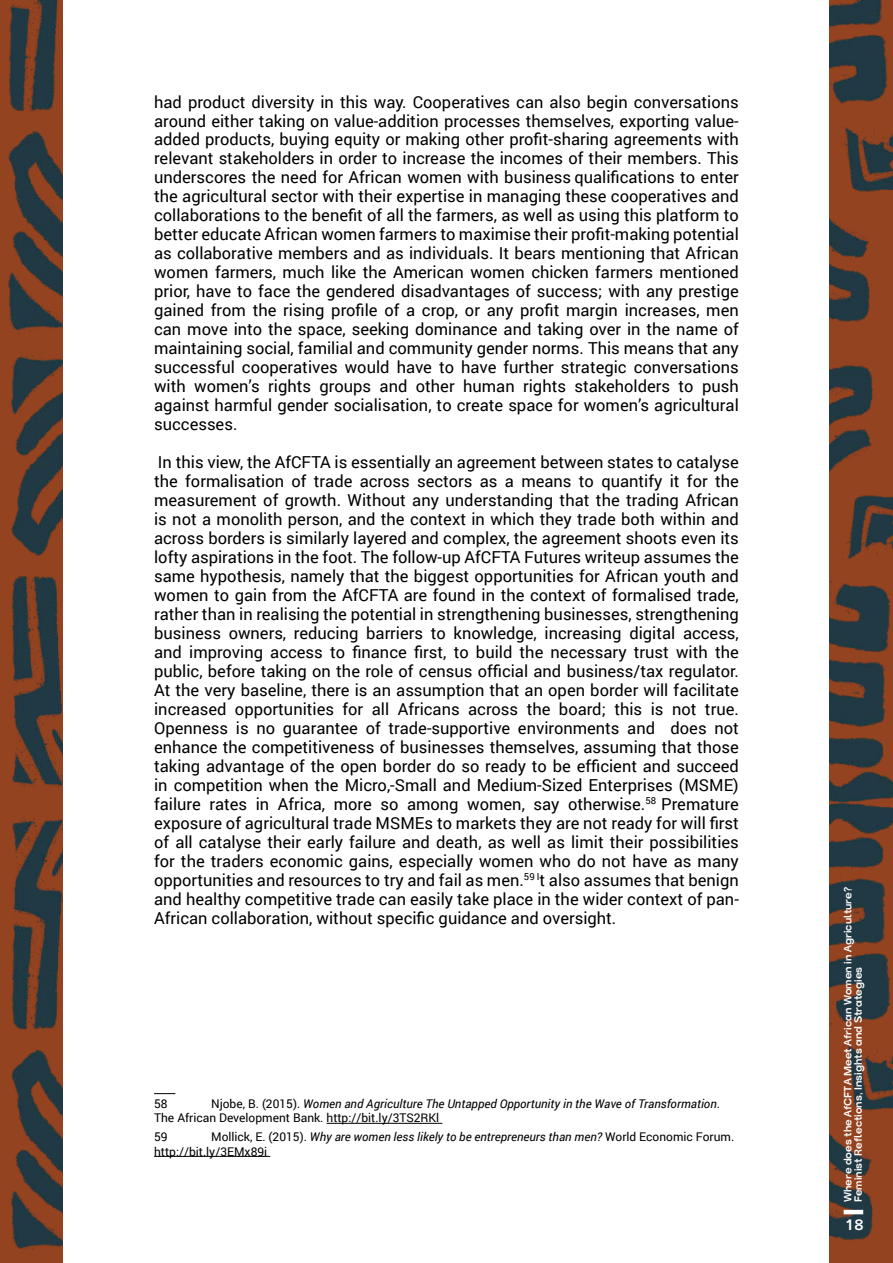
<style>
.page{position:relative;width:893px;height:1263px;background:#fff}
.page>*{position:absolute;margin:0;border:0;box-sizing:border-box;transform-origin:0 0}
.t1{font:16.5px/19px "Roboto";color:#000;text-align:justify}
.t2{font:700 15px "Trap";color:#fff}
.t3{font:italic 12px/14.4px "Roboto";color:#000}
.t4{font:12px/14.4px "Roboto";color:#000}
.t5{font:700 10.5px/10.5px "Trap";color:#fff}
.s1{font-style:normal}
.s2{font-style:italic}
</style>
<div class="page">
<img style="left:0;top:0;width:893px;height:1263px">
<hr style="left:844px;top:1210px;width:19px;height:4px;background:#fff">
<div style="left:64px;top:0;width:765px;height:1263px;background:#fff"></div>
<svg style="left:154px;top:1093px;width:21px;height:1px"></svg>
<hr style="left:326px;top:1123px;width:116px;height:1px;background:#000">
<hr style="left:154px;top:1156px;width:116px;height:1px;background:#000">
<p class="t1" style="left:154px;top:92px;width:586px">had product diversity in this way. Cooperatives can also begin conversations around either taking on value-addition processes themselves, exporting value&shy;added products, buying equity or making other profit-sharing agreements with relevant stakeholders in order to increase the incomes of their members. This underscores the need for African women with business qualifications to enter the agricultural sector with their expertise in managing these cooperatives and collaborations to the benefit of all the farmers, as well as using this platform to better educate African women farmers to maximise their profit-making potential as collaborative members and as individuals. It bears mentioning that African women farmers, much like the American women chicken farmers mentioned prior, have to face the gendered disadvantages of success; with any prestige gained from the rising profile of a crop, or any profit margin increases, men can move into the space, seeking dominance and taking over in the name of maintaining social, familial and community gender norms. This means that any successful cooperatives would have to have further strategic conversations with women’s rights groups and other human rights stakeholders to push against harmful gender socialisation, to create space for women’s agricultural successes.</p>
<p class="t1" style="left:154px;top:452px;width:586px">In this view, the AfCFTA is essentially an agreement between states to catalyse the formalisation of trade across sectors as a means to quantify it for the measurement of growth. Without any understanding that the trading African is not a monolith person, and the context in which they trade both within and across borders is similarly layered and complex, the agreement shoots even its lofty aspirations in the foot. The follow-up AfCFTA Futures writeup assumes the same hypothesis, namely that the biggest opportunities for African youth and women to gain from the AfCFTA are found in the context of formalised trade, rather than in realising the potential in strengthening businesses, strengthening business owners, reducing barriers to knowledge, increasing digital access, and improving access to finance first, to build the necessary trust with the public, before taking on the role of census official and business/tax regulator.<br>At the very baseline, there is an assumption that an open border will facilitate increased opportunities for all Africans across the board; this is not true.<br>Openness is no guarantee of trade-supportive environments and does not enhance the competitiveness of businesses themselves, assuming that those taking advantage of the open border do so ready to be efficient and succeed in competition when the Micro,-Small and Medium-Sized Enterprises (MSME) failure rates in Africa, more so among women, say otherwise.<sup>58</sup> Premature exposure of agricultural trade MSMEs to markets they are not ready for will first of all catalyse their early failure and death, as well as limit their possibilities for the traders economic gains, especially women who do not have as many opportunities and resources to try and fail as men.<sup>59</sup> <sup>I</sup>t also assumes that benign and healthy competitive trade can easily take place in the wider context of pan-African collaboration, without specific guidance and oversight.</p>
<p class="t3" style="left:154px;top:1096px;width:567px;text-indent:57px"><span class="s1">Njobe, B. (2015).</span> Women and Agriculture The Untapped Opportunity in the Wave of Transformation<span class="s1">.<br>The African Development Bank. http://bit.ly/3TS2RKl</span></p>
<p class="t4" style="left:154px;top:1129px;width:15px">59</p>
<p class="t4" style="left:154px;top:1096px;width:15px">58</p>
<p class="t4" style="left:154px;top:1129px;width:582px;text-indent:57px">Mollick, E. (2015). <span class="s2">Why are women less likely to be entrepreneurs than men?</span> World Economic Forum. http://bit.ly/3EMx89i</p>
<p class="t5" style="left:843px;top:1202px;width:317px;rotate:-90deg">Where does the AfCFTA Meet African Women in Agriculture?<br>Feminist Reflections, Insights and Strategies</p>
<p class="t2" style="left:845px;top:1219px;width:20px">18</p>
</div>
